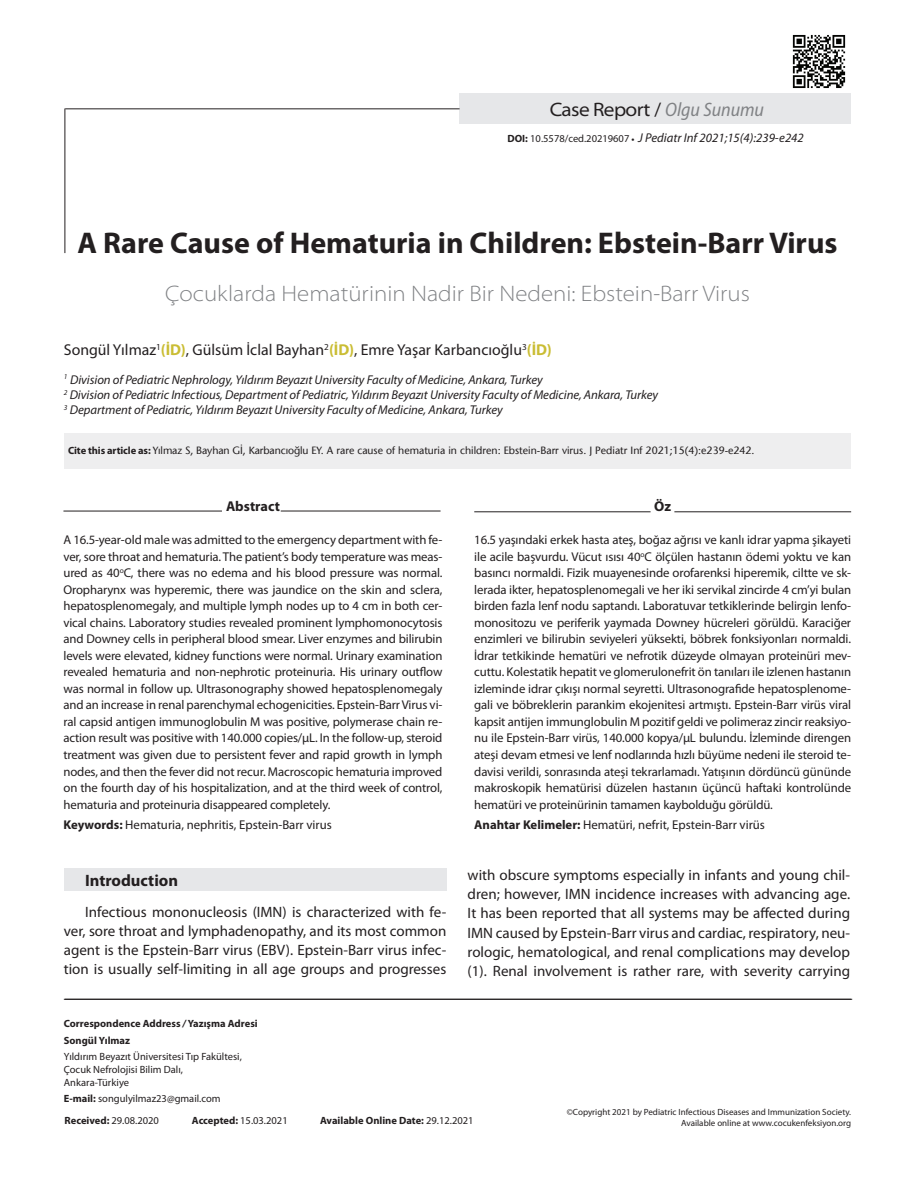
<style>
.page{position:relative;width:915px;height:1191px;background:#fff}
.page>*{position:absolute;margin:0;border:0;box-sizing:border-box;transform-origin:0 0}
.t1{font:700 30px "Myriad Pro";color:#231f20}
.t2{font:300 semi-expanded 22.5px "Myriad Pro";color:#808285}
.t3{font:semi-expanded 19.5px "Myriad Pro";letter-spacing:-.03em;color:#231f20}
.t4{font:700 16.5px "Myriad Pro";color:#231f20}
.t5{font:15.75px "Myriad Pro";color:#231f20}
.t6{font:15px/19.2px "Myriad Pro";color:#231f20;text-align:justify}
.t7{font:700 14.25px "Myriad Pro";color:#231f20}
.t8{font:12.75px/16.5px "Myriad Pro";letter-spacing:-.01em;color:#231f20;text-align:justify}
.t9{font:italic 12.75px/15.3px "Myriad Pro";letter-spacing:-.005em;color:#231f20}
.t10{font:10.5px/12.6px "Myriad Pro";color:#231f20}
.t11{font:500 10.5px "Stone Sans Std";color:#231f20}
.t12{font:700 10.5px/16.8px "Myriad Pro";color:#231f20}
.t13{font:9px "Myriad Pro";color:#231f20}
.s1{font-stretch:normal}
.s2{font-style:italic;font-stretch:semi-condensed;color:#808285}
.s3{font-weight:700;font-style:normal;font-size:10.5px}
.s4{font-style:normal;font-size:10.5px}
.s5{font-weight:700;font-style:normal;font-size:9px}
.s6{font-weight:700;color:#cabd34}
.s7{font-family:"Myriad Pro";font-weight:700}
.s8{font-weight:700}
.s9{font-style:italic}
.s10{font-weight:400}
</style>
<div class="page">
<img style="left:792px;top:35px;width:54px;height:53px">
<hr style="left:64px;top:999px;width:786px;height:1px;background:#231f20">
<div style="left:459px;top:94px;width:391px;height:30px;background:#e6e7e9"></div>
<hr style="left:64px;top:108px;width:1px;height:145px;background:#231f20">
<hr style="left:65px;top:108px;width:394px;height:1px;background:#231f20">
<hr style="left:65px;top:999px;width:786px;height:1px;background:#231f20">
<div style="left:64px;top:433px;width:786px;height:35px;background:#eeeeef"></div>
<div style="left:64px;top:868px;width:382px;height:23px;background:#e6e7e9"></div>
<hr style="left:474px;top:511px;width:176px;height:1px;background:#231f20">
<hr style="left:674px;top:511px;width:176px;height:1px;background:#231f20">
<hr style="left:63px;top:510px;width:159px;height:1px;background:#231f20">
<hr style="left:280px;top:510px;width:160px;height:1px;background:#231f20">
<h3 class="t3" style="left:549px;top:99px;width:216px">Case Report <span class="s1">/</span> <span class="s2">Olgu Sunumu</span></h3>
<p class="t9" style="left:507px;top:131px;width:298px"><span class="s3">DOI:</span> <span class="s4">10.5578/ced.20219607</span> <span class="s5">•</span> J Pediatr Inf 2021;15(4):239-e242</p>
<h1 class="t1" style="left:77px;top:226px;width:761px">A Rare Cause of Hematuria in Children: Ebstein-Barr Virus</h1>
<h2 class="t2" style="left:165px;top:281px;width:586px">Çocuklarda Hematürinin Nadir Bir Nedeni: Ebstein-Barr Virus</h2>
<p class="t5" style="left:64px;top:341px;width:489px">Songül Yılmaz<sup>1</sup><span class="s6">(İD)</span>, Gülsüm İclal Bayhan<sup>2</sup><span class="s6">(İD)</span>, Emre Yaşar Karbancıoğlu<sup>3</sup><span class="s6">(İD)</span></p>
<p class="t9" style="left:64px;top:372px;width:595px"><sup>1</sup> Division of Pediatric Nephrology, Yıldırım Beyazıt University Faculty of Medicine, Ankara, Turkey<br><sup>2</sup> Division of Pediatric Infectious, Department of Pediatric, Yıldırım Beyazıt University Faculty of Medicine, Ankara, Turkey<br><sup>3</sup> Department of Pediatric, Yıldırım Beyazıt University Faculty of Medicine, Ankara, Turkey</p>
<p class="t11" style="left:68px;top:444px;width:687px"><span class="s7">Cite this article as:</span> Yılmaz S, Bayhan Gİ, Karbancıoğlu EY. A rare cause of hematuria in children: Ebstein-Barr virus. J Pediatr Inf 2021;15(4):e239-e242.</p>
<p class="t7" style="left:226px;top:498px;width:55px">Abstract</p>
<p class="t8" style="left:63px;top:532px;width:380px">A 16.5-year-old male was admitted to the emergency department with fe&shy;ver, sore throat and hematuria. The patient’s body temperature was meas&shy;ured as 40<sup>o</sup>C, there was no edema and his blood pressure was normal.<br>Oropharynx was hyperemic, there was jaundice on the skin and sclera, hepatosplenomegaly, and multiple lymph nodes up to 4 cm in both cer&shy;vical chains. Laboratory studies revealed prominent lymphomonocytosis and Downey cells in peripheral blood smear. Liver enzymes and bilirubin levels were elevated, kidney functions were normal. Urinary examination revealed hematuria and non-nephrotic proteinuria. His urinary outflow was normal in follow up. Ultrasonography showed hepatosplenomegaly and an increase in renal parenchymal echogenicities. Epstein-Barr Virus vi&shy;ral capsid antigen immunoglobulin M was positive, polymerase chain re&shy;action result was positive with 140.000 copies/µL. In the follow-up, steroid treatment was given due to persistent fever and rapid growth in lymph nodes, and then the fever did not recur. Macroscopic hematuria improved on the fourth day of his hospitalization, and at the third week of control, hematuria and proteinuria disappeared completely.</p>
<p class="t8" style="left:63px;top:817px;width:270px"><span class="s8">Keywords:</span> Hematuria, nephritis, Epstein-Barr virus</p>
<p class="t4" style="left:85px;top:871px;width:94px">Introduction</p>
<p class="t6" style="left:64px;top:902px;width:384px;text-indent:21px">Infectious mononucleosis (IMN) is characterized with fe&shy;ver, sore throat and lymphadenopathy, and its most common agent is the Epstein-Barr virus (EBV). Epstein-Barr virus infec&shy;tion is usually self-limiting in all age groups and progresses</p>
<p class="t12" style="left:64px;top:1014px;width:195px">Correspondence Address <span class="s9">/</span> Yazışma Adresi<br>Songül Yılmaz</p>
<p class="t10" style="left:64px;top:1050px;width:179px">Yıldırım Beyazıt Üniversitesi Tıp Fakültesi,<br>Çocuk Nefrolojisi Bilim Dalı,<br>Ankara-Türkiye</p>
<p class="t10" style="left:64px;top:1092px;width:158px"><span class="s8">E-mail:</span> songulyilmaz23@gmail.com</p>
<p class="t7" style="left:654px;top:498px;width:18px">Öz</p>
<p class="t8" style="left:474px;top:532px;width:378px">16.5 yaşındaki erkek hasta ateş, boğaz ağrısı ve kanlı idrar yapma şikayeti ile acile başvurdu. Vücut ısısı 40<sup>o</sup>C ölçülen hastanın ödemi yoktu ve kan basıncı normaldi. Fizik muayenesinde orofarenksi hiperemik, ciltte ve sk&shy;lerada ikter, hepatosplenomegali ve her iki servikal zincirde 4 cm’yi bulan birden fazla lenf nodu saptandı. Laboratuvar tetkiklerinde belirgin lenfo&shy;monositozu ve periferik yaymada Downey hücreleri görüldü. Karaciğer enzimleri ve bilirubin seviyeleri yüksekti, böbrek fonksiyonları normaldi.<br>İdrar tetkikinde hematüri ve nefrotik düzeyde olmayan proteinüri mev&shy;cuttu. Kolestatik hepatit ve glomerulonefrit ön tanıları ile izlenen hastanın izleminde idrar çıkışı normal seyretti. Ultrasonografide hepatosplenome&shy;gali ve böbreklerin parankim ekojenitesi artmıştı. Epstein-Barr virüs viral kapsit antijen immunglobulin M pozitif geldi ve polimeraz zincir reaksiyo&shy;nu ile Epstein-Barr virüs, 140.000 kopya/µL bulundu. İzleminde direngen ateşi devam etmesi ve lenf nodlarında hızlı büyüme nedeni ile steroid te&shy;davisi verildi, sonrasında ateşi tekrarlamadı. Yatışının dördüncü gününde makroskopik hematürisi düzelen hastanın üçüncü haftaki kontrolünde hematüri ve proteinürinin tamamen kaybolduğu görüldü.</p>
<p class="t8" style="left:474px;top:817px;width:292px"><span class="s8">Anahtar Kelimeler:</span> Hematüri, nefrit, Epstein-Barr virüs</p>
<p class="t6" style="left:467px;top:865px;width:384px">with obscure symptoms especially in infants and young chil&shy;dren; however, IMN incidence increases with advancing age.<br>It has been reported that all systems may be affected during IMN caused by Epstein-Barr virus and cardiac, respiratory, neu&shy;rologic, hematological, and renal complications may develop (1). Renal involvement is rather rare, with severity carrying</p>
<p class="t13" style="left:566px;top:1107px;width:286px">©Copyright 2021 by Pediatric Infectious Diseases and Immunization Society.</p>
<p class="t10" style="left:65px;top:1114px;width:96px"><span class="s8">Received:</span> 29.08.2020</p>
<p class="t10" style="left:192px;top:1114px;width:97px"><span class="s8">Accepted:</span> 15.03.2021</p>
<p class="t12" style="left:320px;top:1112px;width:155px">Available Online Date: <span class="s10">29.12.2021</span></p>
<p class="t13" style="left:681px;top:1118px;width:171px">Available online at www.cocukenfeksiyon.org</p>
</div>
